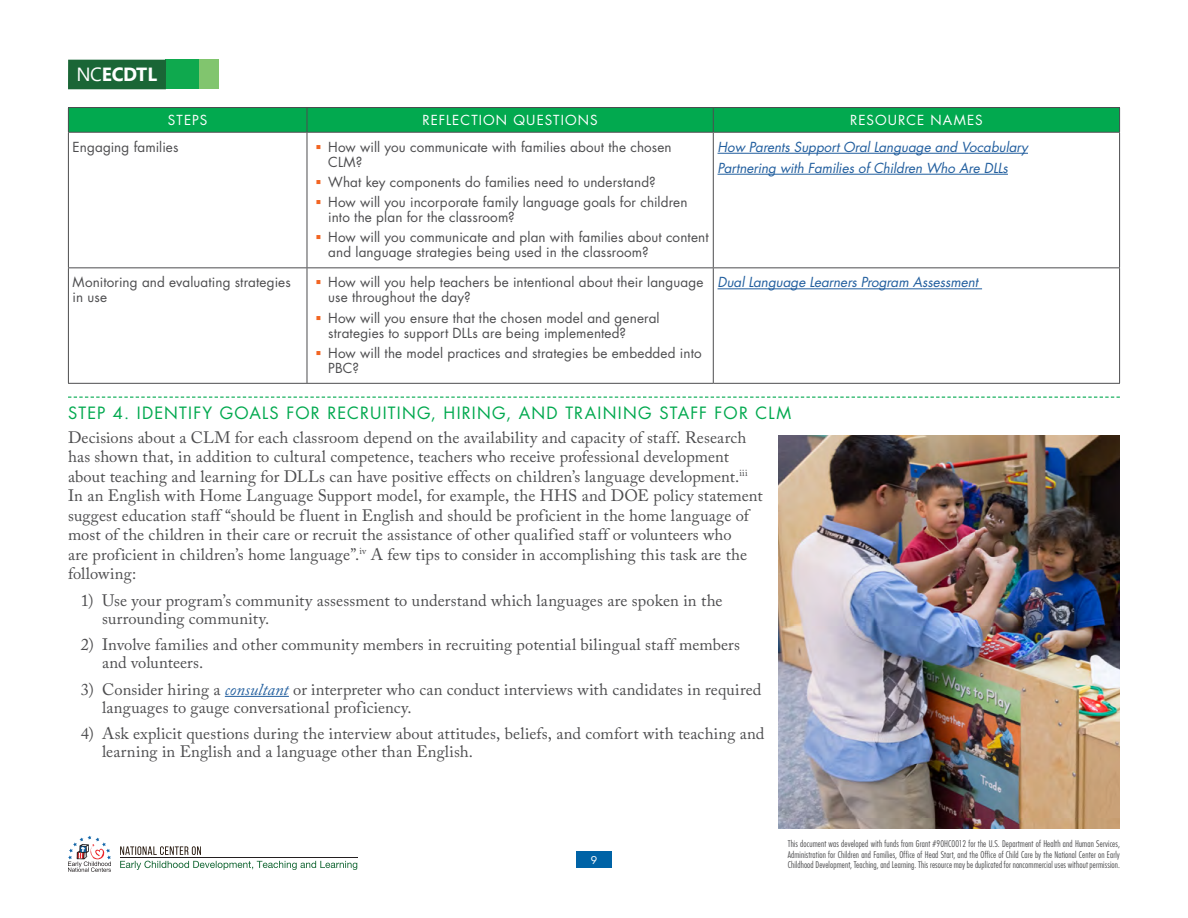
<style>
.page{position:relative;width:1188px;height:918px;background:#fff}
.page>*{position:absolute;margin:0;border:0;box-sizing:border-box;transform-origin:0 0}
.t1{font:700 19.05px "Segoe UI";letter-spacing:-.01em;color:#fff}
.t2{font:16.5px/19.5px "Adobe Caslon Pro";letter-spacing:.005em;color:#4d4d4f}
.t3{font:16.5px "Futura Std";letter-spacing:.075em;color:#02a94f}
.t4{font:13.5px/15px "Futura Std";letter-spacing:.01em;color:#4d4d4f}
.t5{font:italic 13.5px/21px "Futura Std";color:#215e9e}
.t6{font:13.5px "Futura Std";letter-spacing:.08em;color:#fff}
.t7{font:10.5px "Futura Std";color:#fff}
.t8{font:300 condensed 9px/10.5px "Futura Std";letter-spacing:.015em;color:#4d4d4f;text-align:justify}
.s1{font-weight:400}
.s2{font-style:italic;color:#215e9e}
</style>
<div class="page">
<div style="left:199px;top:60px;width:20px;height:29px;background:#81c56e"></div>
<div style="left:166px;top:60px;width:33px;height:29px;background:#0fa94e"></div>
<div style="left:68px;top:60px;width:98px;height:29px;background:#1a6636"></div>
<div style="left:576px;top:852px;width:36px;height:16px;background:#0063a6"></div>
<svg style="left:120px;top:861px;width:237px;height:9px"></svg>
<svg style="left:120px;top:846px;width:81px;height:9px"></svg>
<svg style="left:68px;top:836px;width:43px;height:36px"></svg>
<div style="left:68px;top:108px;width:239px;height:24px;background:#02a94f"></div>
<div style="left:307px;top:108px;width:406px;height:24px;background:#02a94f"></div>
<div style="left:713px;top:108px;width:407px;height:24px;background:#02a94f"></div>
<svg style="left:68px;top:397px;width:1052px;height:1px"></svg>
<svg style="left:307px;top:108px;width:1px;height:24px"></svg>
<svg style="left:713px;top:108px;width:1px;height:24px"></svg>
<hr style="left:307px;top:133px;width:1px;height:134px;background:#4d4d4f">
<hr style="left:713px;top:133px;width:1px;height:134px;background:#4d4d4f">
<hr style="left:68px;top:267px;width:239px;height:1px;background:#4d4d4f">
<hr style="left:307px;top:267px;width:406px;height:1px;background:#4d4d4f">
<hr style="left:307px;top:268px;width:1px;height:115px;background:#4d4d4f">
<hr style="left:713px;top:267px;width:407px;height:1px;background:#4d4d4f">
<hr style="left:713px;top:268px;width:1px;height:115px;background:#4d4d4f">
<hr style="left:68px;top:107px;width:239px;height:1px;background:#4d4d4f">
<svg style="left:68px;top:108px;width:1px;height:24px"></svg>
<hr style="left:307px;top:107px;width:406px;height:1px;background:#4d4d4f">
<hr style="left:713px;top:107px;width:407px;height:1px;background:#4d4d4f">
<svg style="left:1119px;top:108px;width:1px;height:24px"></svg>
<hr style="left:68px;top:132px;width:239px;height:1px;background:#4d4d4f">
<hr style="left:307px;top:132px;width:406px;height:1px;background:#4d4d4f">
<hr style="left:713px;top:132px;width:407px;height:1px;background:#4d4d4f">
<hr style="left:68px;top:133px;width:1px;height:134px;background:#4d4d4f">
<hr style="left:1119px;top:133px;width:1px;height:134px;background:#4d4d4f">
<hr style="left:68px;top:268px;width:1px;height:115px;background:#4d4d4f">
<hr style="left:1119px;top:268px;width:1px;height:115px;background:#4d4d4f">
<hr style="left:68px;top:383px;width:239px;height:1px;background:#4d4d4f">
<hr style="left:307px;top:383px;width:406px;height:1px;background:#4d4d4f">
<hr style="left:713px;top:383px;width:407px;height:1px;background:#4d4d4f">
<hr style="left:718px;top:153px;width:310px;height:1px;background:#215e9e">
<hr style="left:718px;top:174px;width:290px;height:1px;background:#215e9e">
<hr style="left:718px;top:289px;width:264px;height:1px;background:#215e9e">
<hr style="left:225px;top:696px;width:64px;height:1px;background:#215e9e">
<img style="left:778px;top:436px;width:341px;height:392px">
<p class="t1" style="left:76px;top:56px;width:82px"><span class="s1">NC</span>ECDTL</p>
<p class="t6" style="left:168px;top:112px;width:41px">STEPS</p>
<p class="t6" style="left:422px;top:112px;width:177px">REFLECTION QUESTIONS</p>
<p class="t6" style="left:850px;top:112px;width:134px">RESOURCE NAMES</p>
<p class="t4" style="left:73px;top:140px;width:107px">Engaging families</p>
<p class="t4" style="left:328px;top:140px;width:345px">How will you communicate with families about the chosen<br>CLM?</p>
<p class="t4" style="left:328px;top:175px;width:329px">What key components do families need to understand?</p>
<p class="t4" style="left:328px;top:195px;width:361px">How will you incorporate family language goals for children into the plan for the classroom?</p>
<p class="t4" style="left:328px;top:230px;width:382px">How will you communicate and plan with families about content and language strategies being used in the classroom?</p>
<p class="t5" style="left:718px;top:137px;width:312px">How Parents Support Oral Language and Vocabulary<br>Partnering with Families of Children Who Are DLLs</p>
<p class="t4" style="left:73px;top:275px;width:220px">Monitoring and evaluating strategies in use</p>
<p class="t4" style="left:328px;top:275px;width:377px">How will you help teachers be intentional about their language use throughout the day?</p>
<p class="t4" style="left:328px;top:310px;width:333px">How will you ensure that the chosen model and general strategies to support DLLs are being implemented?</p>
<p class="t4" style="left:328px;top:345px;width:375px">How will the model practices and strategies be embedded into<br>PBC?</p>
<p class="t5" style="left:718px;top:272px;width:262px">Dual Language Learners Program Assessment</p>
<h2 class="t3" style="left:68px;top:402px;width:725px">STEP 4. IDENTIFY GOALS FOR RECRUITING, HIRING, AND TRAINING STAFF FOR CLM</h2>
<p class="t2" style="left:68px;top:427px;width:696px">Decisions about a CLM for each classroom depend on the availability and capacity of staff. Research has shown that, in addition to cultural competence, teachers who receive professional development about teaching and learning for DLLs can have positive effects on children’s language development.<sup>iii </sup>In an English with Home Language Support model, for example, the HHS and DOE policy statement suggest education staff “should be fluent in English and should be proficient in the home language of most of the children in their care or recruit the assistance of other qualified staff or volunteers who<br>are proficient in children’s home language”.<sup>iv</sup> A few tips to consider in accomplishing this task are the following:</p>
<p class="t2" style="left:102px;top:591px;width:622px;line-height:18px;text-indent:-21px">1) Use your program’s community assessment to understand which languages are spoken in the surrounding community.</p>
<p class="t2" style="left:102px;top:636px;width:639px;line-height:18px;text-indent:-21px">2) Involve families and other community members in recruiting potential bilingual staff members and volunteers.</p>
<p class="t2" style="left:102px;top:680px;width:661px;line-height:18px;text-indent:-21px">3) Consider hiring a <span class="s2">consultant</span> or interpreter who can conduct interviews with candidates in required languages to gauge conversational proficiency.</p>
<p class="t2" style="left:102px;top:725px;width:664px;line-height:18px;text-indent:-21px">4) Ask explicit questions during the interview about attitudes, beliefs, and comfort with teaching and learning in English and a language other than English.</p>
<p class="t7" style="left:591px;top:854px;width:8px">9</p>
<p class="t8" style="left:788px;top:838px;width:334px">This document was developed with funds from Grant #90HC0012 for the U.S. Department of Health and Human Services, Administration for Children and Families, Office of Head Start, and the Office of Child Care by the National Center on Early Childhood Development, Teaching, and Learning. This resource may be duplicated for noncommercial uses without permission.</p>
</div>
